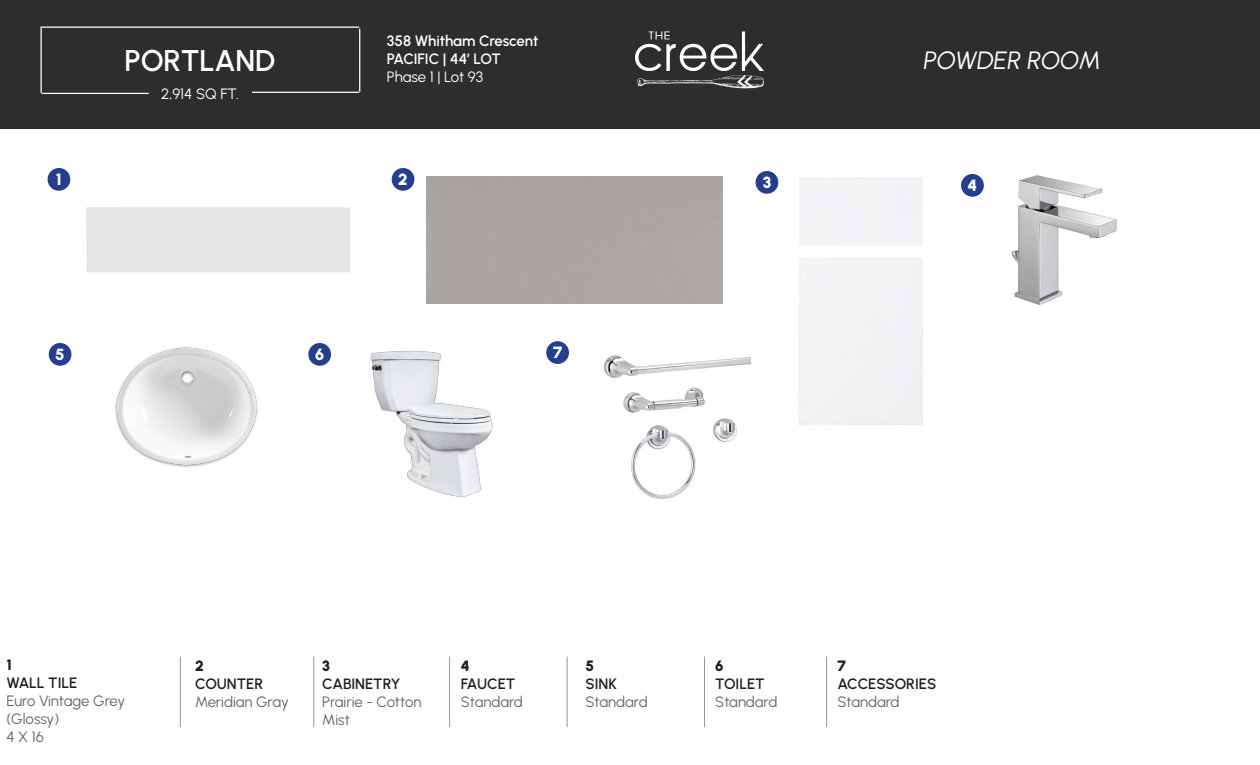
<style>
.page{position:relative;width:1260px;height:765px;background:#fff}
.page>*{position:absolute;margin:0;border:0;box-sizing:border-box;transform-origin:0 0}
.t1{font:600 30px "Urbanist";letter-spacing:-.005em;color:#fff}
.t2{font:italic 25px "Urbanist";color:#fff}
.t3{font:900 16.25px "Urbanist";color:#fff}
.t4{font:15px/18px "Urbanist";letter-spacing:-.005em;color:#67676a}
.t5{font:600 15px "Urbanist";color:#231f20}
.t6{font:600 15px/18px "Urbanist";letter-spacing:-.005em;color:#fff}
.t7{font:15px "Urbanist";color:#fff}
.t8{font:900 15px "Urbanist";color:#231f20}
</style>
<div class="page">
<div style="left:0;top:0;width:1260px;height:129px;background:#2d2d2c"></div>
<hr style="left:42px;top:93px;width:107px;height:1px;background:#fff">
<hr style="left:41px;top:28px;width:1px;height:65px;background:#fff">
<hr style="left:41px;top:27px;width:318px;height:1px;background:#fff">
<hr style="left:359px;top:29px;width:1px;height:63px;background:#fff">
<hr style="left:252px;top:92px;width:107px;height:1px;background:#fff">
<hr style="left:180px;top:657px;width:1px;height:70px;background:#2d272a">
<hr style="left:314px;top:657px;width:1px;height:70px;background:#2d272a">
<hr style="left:449px;top:657px;width:1px;height:70px;background:#2d272a">
<hr style="left:567px;top:657px;width:1px;height:70px;background:#2d272a">
<div style="left:48px;top:168px;width:22px;height:23px;background:#253f8e;border-radius:50%"></div>
<div style="left:392px;top:168px;width:22px;height:23px;background:#253f8e;border-radius:50%"></div>
<div style="left:49px;top:343px;width:22px;height:23px;background:#253f8e;border-radius:50%"></div>
<div style="left:756px;top:171px;width:22px;height:23px;background:#253f8e;border-radius:50%"></div>
<div style="left:961px;top:174px;width:23px;height:23px;background:#253f8e;border-radius:50%"></div>
<img style="left:1011px;top:175px;width:106px;height:129px">
<hr style="left:704px;top:657px;width:1px;height:70px;background:#2d272a">
<hr style="left:826px;top:657px;width:1px;height:70px;background:#2d272a">
<div style="left:308px;top:343px;width:23px;height:23px;background:#253f8e;border-radius:50%"></div>
<div style="left:546px;top:341px;width:23px;height:23px;background:#253f8e;border-radius:50%"></div>
<img style="left:604px;top:355px;width:146px;height:144px">
<img style="left:115px;top:347px;width:143px;height:121px">
<img style="left:370px;top:351px;width:123px;height:146px">
<p class="t1" style="left:124px;top:41px;width:152px">PORTLAND</p>
<p class="t7" style="left:161px;top:84px;width:79px">2,914 SQ FT.</p>
<p class="t6" style="left:387px;top:31px;width:153px">358 Whitham Crescent<br>PACIFIC | 44’ LOT</p>
<p class="t7" style="left:387px;top:67px;width:98px">Phase 1 | Lot 93</p>
<p class="t3" style="left:56px;top:168px;width:7px">1</p>
<p class="t3" style="left:398px;top:168px;width:11px">2</p>
<p class="t3" style="left:55px;top:343px;width:11px">5</p>
<p class="t3" style="left:315px;top:343px;width:11px">6</p>
<p class="t3" style="left:553px;top:341px;width:11px">7</p>
<p class="t2" style="left:907px;top:44px;width:212px">FLOORING &amp; PAINT</p>
<p class="t2" style="left:924px;top:44px;width:179px">POWDER ROOM</p>
<p class="t3" style="left:763px;top:171px;width:10px">3</p>
<p class="t3" style="left:968px;top:174px;width:11px">4</p>
<p class="t8" style="left:6px;top:654px;width:7px">1</p>
<p class="t5" style="left:6px;top:672px;width:72px">WALL TILE</p>
<p class="t4" style="left:6px;top:691px;width:120px">Euro Vintage Grey</p>
<p class="t4" style="left:6px;top:709px;width:54px">(Glossy)</p>
<p class="t4" style="left:6px;top:727px;width:39px">4 X 16</p>
<p class="t8" style="left:195px;top:655px;width:10px">2</p>
<p class="t5" style="left:195px;top:673px;width:70px">COUNTER</p>
<p class="t4" style="left:195px;top:692px;width:95px">Meridian Gray</p>
<p class="t8" style="left:322px;top:655px;width:9px">3</p>
<p class="t5" style="left:322px;top:673px;width:80px">CABINETRY</p>
<p class="t4" style="left:322px;top:692px;width:101px">Prairie - Cotton<br>Mist</p>
<p class="t8" style="left:461px;top:655px;width:10px">4</p>
<p class="t5" style="left:461px;top:673px;width:56px">FAUCET</p>
<p class="t4" style="left:461px;top:692px;width:64px">Standard</p>
<p class="t8" style="left:585px;top:655px;width:10px">5</p>
<p class="t5" style="left:585px;top:673px;width:33px">SINK</p>
<p class="t4" style="left:585px;top:692px;width:64px">Standard</p>
<p class="t8" style="left:715px;top:655px;width:10px">6</p>
<p class="t5" style="left:715px;top:673px;width:51px">TOILET</p>
<p class="t4" style="left:715px;top:692px;width:64px">Standard</p>
<p class="t8" style="left:837px;top:655px;width:10px">7</p>
<p class="t5" style="left:837px;top:673px;width:100px">ACCESSORIES</p>
<p class="t4" style="left:837px;top:692px;width:64px">Standard</p>
</div>
